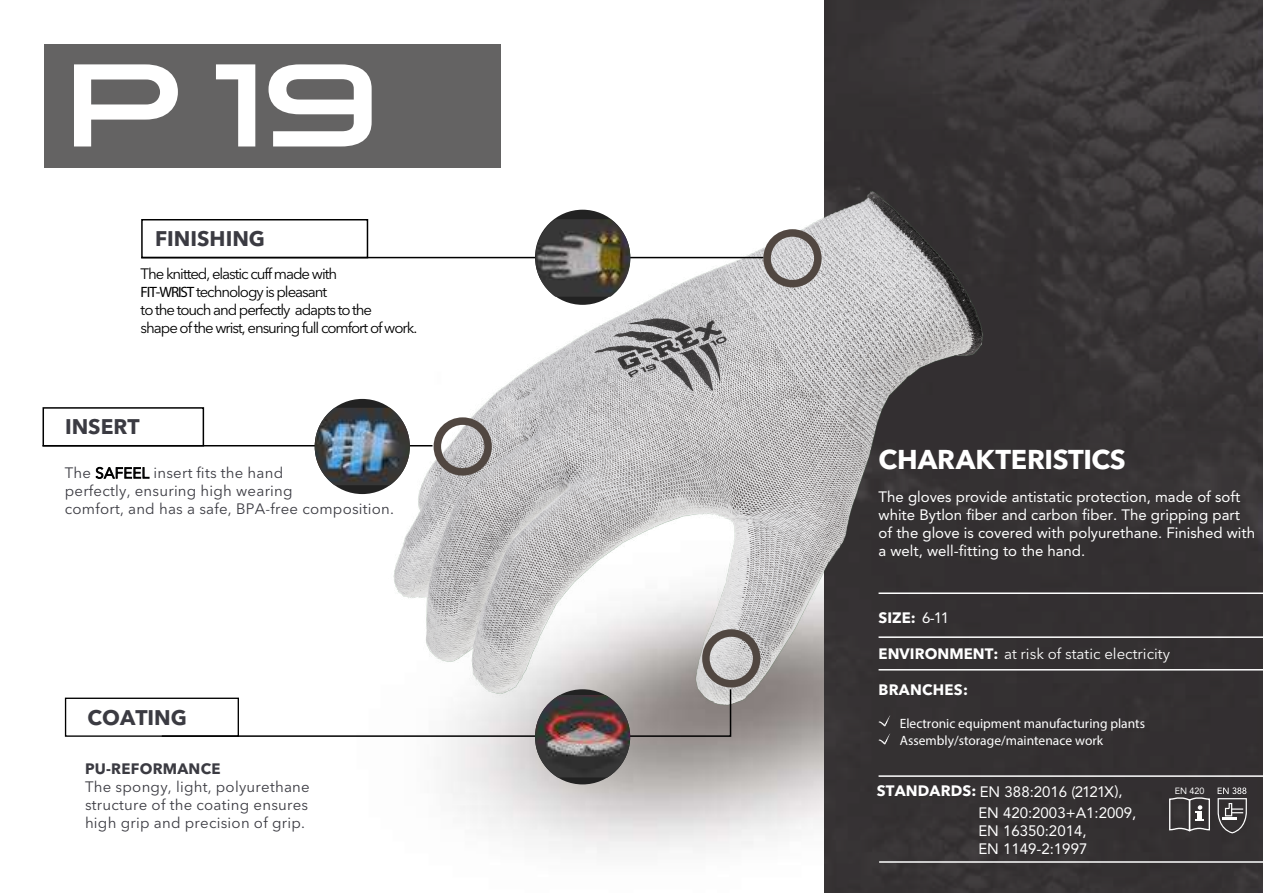
<style>
.page{position:relative;width:1263px;height:893px;background:#fff}
.page>*{position:absolute;margin:0;border:0;box-sizing:border-box;transform-origin:0 0}
.t1{font:120px "Venera 900";color:#fff}
.t2{font:700 27px "Avenir Next LT Pro";letter-spacing:-.01em;color:#fff}
.t3{font:700 21px "Avenir Next LT Pro";color:#3b3b42}
.t4{font:15px/18px "Avenir";color:#fff}
.t5{font:15px/18px "Avenir Next LT Pro";letter-spacing:.015em;color:#3b3b42;text-align:justify}
.t6{font:15px/18px "Avenir Next LT Pro";letter-spacing:-.07em;color:#000}
.t7{font:15px "Avenir Next LT Pro";color:#fff}
.t8{font:700 15px "Avenir Next LT Pro";letter-spacing:.015em;color:#fff}
.t9{font:700 15px "Avenir Next LT Pro";letter-spacing:.015em;color:#3b3b42}
.t10{font:13.5px/18px "Myriad Pro";color:#fff}
.t11{font:9px "Avenir";color:#fff}
.s1{font-family:"Myriad Pro"}
.s2{font-family:"Avenir";font-weight:400}
.s3{font-weight:700}
.s4{font-family:"Avenir Next LT Pro";font-weight:700}
</style>
<div class="page">
<img style="left:42px;top:44px;width:782px;height:810px">
<img style="left:824px;top:0;width:439px;height:893px">
<img style="left:378px;top:167px;width:616px;height:582px">
<div style="left:44px;top:45px;width:456px;height:123px;background:#646363"></div>
<hr style="left:878px;top:592px;width:385px;height:2px;background:#fff">
<hr style="left:878px;top:636px;width:385px;height:2px;background:#fff">
<hr style="left:878px;top:669px;width:385px;height:1px;background:#fff">
<hr style="left:878px;top:775px;width:385px;height:2px;background:#fff">
<hr style="left:879px;top:861px;width:384px;height:2px;background:#fff">
<svg style="left:878px;top:715px;width:13px;height:12px"></svg>
<svg style="left:878px;top:733px;width:13px;height:12px"></svg>
<svg style="left:1168px;top:796px;width:43px;height:36px;background:#5d5a5c"></svg>
<svg style="left:1217px;top:787px;width:30px;height:46px"></svg>
<hr style="left:43px;top:445px;width:389px;height:1px;background:#000">
<svg style="left:160px;top:688px;width:572px;height:50px"></svg>
<div style="left:535px;top:689px;width:95px;height:95px;background:#222;border-radius:50%"></div>
<img style="left:535px;top:695px;width:95px;height:82px">
<div style="left:315px;top:399px;width:95px;height:95px;background:#222;border-radius:50%"></div>
<img style="left:315px;top:408px;width:95px;height:77px">
<div style="left:434px;top:417px;width:58px;height:59px;border:8px solid #514741;border-radius:50%"></div>
<div style="left:763px;top:229px;width:58px;height:58px;border:8px solid #514741;border-radius:50%"></div>
<hr style="left:141px;top:257px;width:622px;height:1px;background:#000">
<div style="left:702px;top:629px;width:58px;height:58px;border:8px solid #514741;border-radius:50%"></div>
<svg style="left:96px;top:467px;width:53px;height:12px"></svg>
<div style="left:535px;top:210px;width:95px;height:95px;background:#222;border-radius:50%"></div>
<div style="left:65px;top:698px;width:174px;height:39px;border:1px solid #000"></div>
<div style="left:43px;top:407px;width:161px;height:39px;border:2px solid #000"></div>
<div style="left:141px;top:219px;width:227px;height:39px;border:2px solid #000"></div>
<img style="left:535px;top:219px;width:95px;height:78px">
<h1 class="t1" style="left:64px;top:32px;width:318px">P 19</h1>
<h3 class="t3" style="left:155px;top:225px;width:111px">FINISHING</h3>
<p class="t6" style="left:141px;top:264px;width:278px">The knitted, elastic cuff made with<br><span class="s1">FIT-WRIST</span> technology is pleasant<br>to the touch and perfectly adapts to the<br>shape of the wrist, ensuring full comfort of work.</p>
<h3 class="t3" style="left:65px;top:414px;width:76px">INSERT</h3>
<p class="t5" style="left:65px;top:464px;width:331px;text-align:left">The SAFEEL insert fits the hand<br>perfectly, ensuring high wearing<br>comfort, and has a safe, BPA-free composition.</p>
<h3 class="t3" style="left:88px;top:704px;width:101px">COATING</h3>
<p class="t9" style="left:85px;top:759px;width:137px">PU-REFORMANCE</p>
<p class="t5" style="left:85px;top:777px;width:226px">The spongy, light, polyurethane structure of the coating ensures high grip and precision of grip.</p>
<h2 class="t2" style="left:878px;top:443px;width:249px">CHARAKTERISTICS</h2>
<p class="t4" style="left:878px;top:488px;width:378px">The gloves provide antistatic protection, made of soft white Bytlon fiber and carbon fiber. The gripping part of the glove is covered with polyurethane. Finished with a welt, well-fitting to the hand.</p>
<p class="t8" style="left:878px;top:609px;width:72px">SIZE: <span class="s2">6-11</span></p>
<p class="t7" style="left:878px;top:645px;width:293px"><span class="s3">ENVIRONMENT:</span> at risk of static electricity</p>
<p class="t8" style="left:878px;top:681px;width:91px">BRANCHES:</p>
<p class="t10" style="left:900px;top:714px;width:247px">Electronic equipment manufacturing plants<br>Assembly/storage/maintenace work</p>
<p class="t4" style="left:978px;top:781px;width:159px;line-height:20.7px;text-indent:-102px"><span class="s4">STANDARDS:</span> EN 388:2016 (2121X),<br>EN 420:2003+A1:2009,</p>
<p class="t4" style="left:978px;top:821px;width:110px">EN 16350:2014,<br>EN 1149-2:1997</p>
<p class="t11" style="left:1175px;top:786px;width:31px">EN 420</p>
</div>
